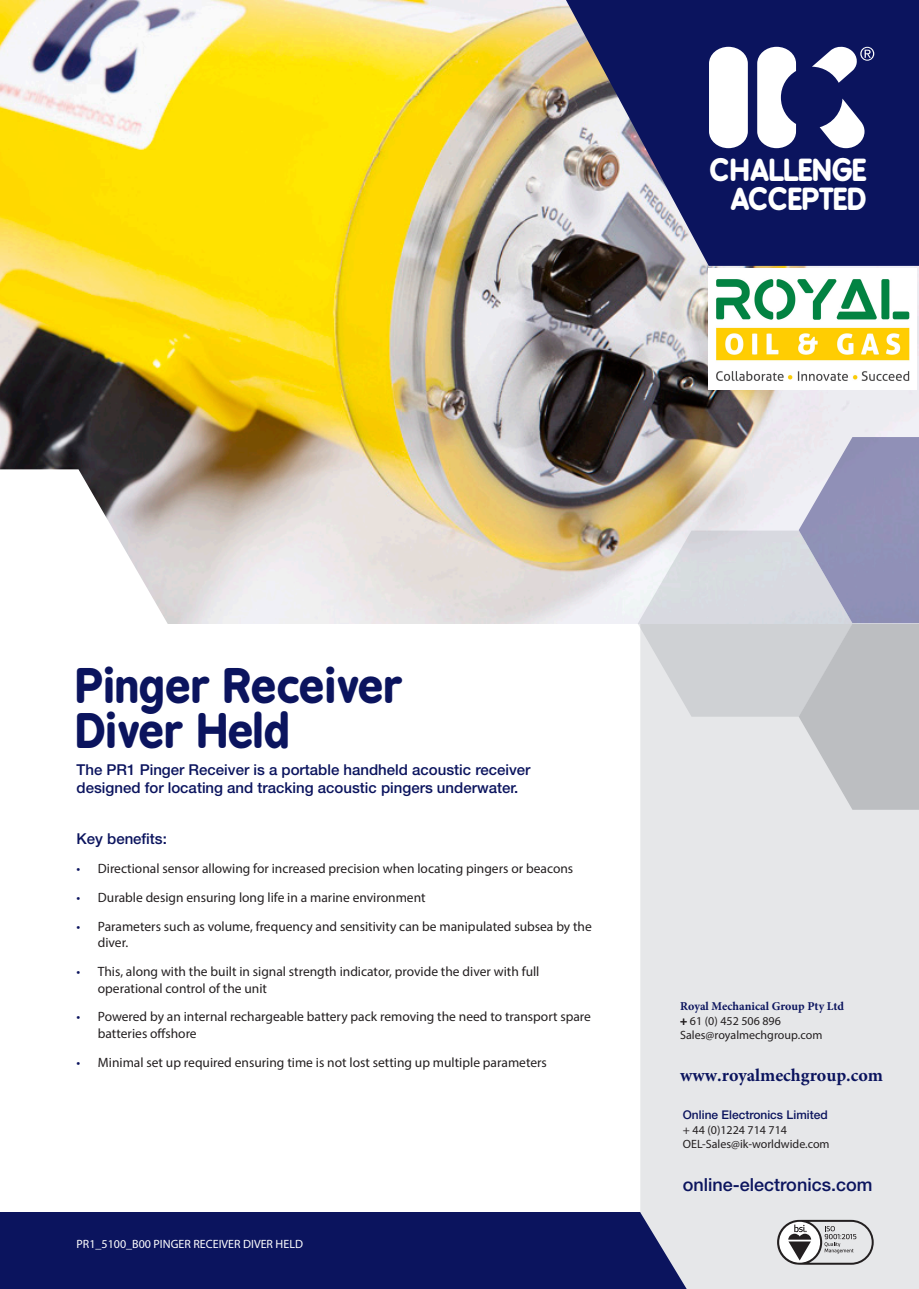
<style>
.page{position:relative;width:919px;height:1289px;background:#fff}
.page>*{position:absolute;margin:0;border:0;box-sizing:border-box;transform-origin:0 0}
.t1{font:700 45px "B Preplay";color:#0b145e}
.t2{font:700 28.8px/28.8px "B Preplay";color:#fff;text-align:right}
.t3{font:500 18px "Helvetica Neue LT Pro";color:#0b145e}
.t4{font:700 18px "Minion Pro";color:#0b145e}
.t5{font:500 15px/18px "Helvetica Neue LT Pro";color:#0b145e}
.t6{font:13.5px/16.2px "Myriad Pro";color:#231f20}
.t7{font:12px/14.4px "Myriad Pro";color:#231f20}
.t8{font:12px "Myriad Pro";color:#fff}
.t9{font:700 12px "Minion Pro";color:#0b145e}
.s1{color:#0b145e}
.s2{font-family:"Helvetica Neue LT Pro";font-weight:500;color:#0b145e}
</style>
<div class="page">
<div style="left:0;top:1212px;width:918px;height:76px;background:#0b145e"></div>
<div style="left:640px;top:809px;width:278px;height:479px;background:#e6e7e9"></div>
<img style="left:0;top:0;width:918px;height:623px">
<svg style="left:566px;top:0;width:352px;height:266px;fill:#0b145e"></svg>
<svg style="left:709px;top:46px;width:165px;height:102px"></svg>
<svg style="left:637px;top:437px;width:281px;height:372px"></svg>
<svg style="left:0;top:469px;width:168px;height:155px"></svg>
<svg style="left:777px;top:1219px;width:96px;height:45px"></svg>
<img style="left:709px;top:268px;width:207px;height:121px">
<p class="t2" style="left:709px;top:156px;width:158px">CHALLENGE<br>ACCEPTED</p>
<p class="t1" style="left:77px;top:658px;width:329px">Pinger Receiver</p>
<p class="t1" style="left:77px;top:703px;width:215px">Diver Held</p>
<p class="t5" style="left:77px;top:761px;width:455px">The PR1 Pinger Receiver is a portable handheld acoustic receiver designed for locating and tracking acoustic pingers underwater.</p>
<p class="t5" style="left:77px;top:829px;width:92px">Key benefits:</p>
<p class="t6" style="left:77px;top:860px;width:498px"><span class="s1">•</span> Directional sensor allowing for increased precision when locating pingers or beacons</p>
<p class="t6" style="left:77px;top:889px;width:350px"><span class="s1">•</span> Durable design ensuring long life in a marine environment</p>
<p class="t6" style="left:98px;top:918px;width:495px;text-indent:-21px"><span class="s1">•</span> Parameters such as volume, frequency and sensitivity can be manipulated subsea by the diver.</p>
<p class="t6" style="left:98px;top:963px;width:443px;text-indent:-21px"><span class="s1">•</span> This, along with the built in signal strength indicator, provide the diver with full operational control of the unit</p>
<p class="t6" style="left:98px;top:1008px;width:494px;text-indent:-21px"><span class="s1">•</span> Powered by an internal rechargeable battery pack removing the need to transport spare batteries offshore</p>
<p class="t6" style="left:77px;top:1053px;width:472px"><span class="s1">•</span> Minimal set up required ensuring time is not lost setting up multiple parameters</p>
<p class="t8" style="left:77px;top:1235px;width:228px">PR1_5100_B00 PINGER RECEIVER DIVER HELD</p>
<p class="t9" style="left:680px;top:997px;width:165px">Royal Mechanical Group Pty Ltd</p>
<p class="t7" style="left:680px;top:1013px;width:144px">+ 61 (0) 452 506 896<br>Sales@royalmechgroup.com</p>
<h3 class="t4" style="left:680px;top:1062px;width:204px">www.royalmechgroup.com</h3>
<p class="t7" style="left:682px;top:1107px;width:148px"><span class="s2">Online Electronics Limited </span>+ 44 (0)1224 714 714<br>OEL-Sales@ik-worldwide.com</p>
<p class="t3" style="left:682px;top:1173px;width:191px">online-electronics.com</p>
</div>
